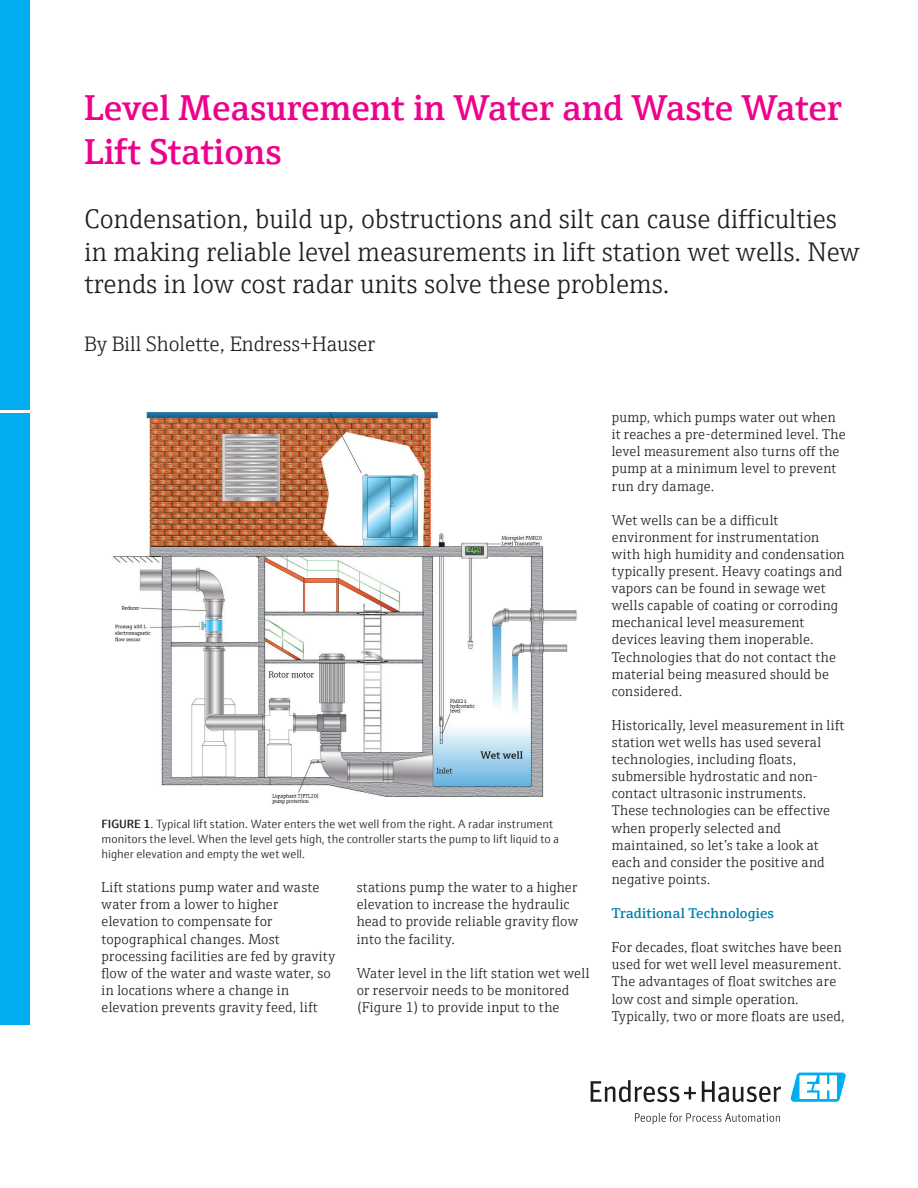
<style>
.page{position:relative;width:918px;height:1188px;background:#fff}
.page>*{position:absolute;margin:0;border:0;box-sizing:border-box;transform-origin:0 0}
.t1{font:600 36px/43.2px "E+H Serif";color:#ed028c}
.t2{font:300 27px/32.4px "E+H Serif";color:#231f20}
.t3{font:300 21px "E+H Serif";color:#231f20}
.t4{font:300 14.25px/17.1px "E+H Serif";letter-spacing:.015em;color:#231f20}
.t5{font:600 14.25px "E+H Serif";letter-spacing:.005em;color:#0081ad}
.t6{font:300 12px/15px "E+H Sans";color:#231f20}
.s1{font-weight:600}
</style>
<div class="page">
<div style="left:0;top:0;width:29px;height:1025px;background:#00aeef"></div>
<hr style="left:0;top:410px;width:32px;height:2px;background:#fff">
<svg style="left:591px;top:1080px;width:105px;height:22px"></svg>
<svg style="left:702px;top:1081px;width:79px;height:21px"></svg>
<svg style="left:635px;top:1113px;width:145px;height:11px"></svg>
<svg style="left:790px;top:1073px;width:56px;height:29px"></svg>
<img style="left:113px;top:412px;width:464px;height:393px">
<h1 class="t1" style="left:85px;top:84px;width:759px">Level Measurement in Water and Waste Water<br>Lift Stations</h1>
<h2 class="t2" style="left:85px;top:201px;width:777px">Condensation, build up, obstructions and silt can cause difficulties in making reliable level measurements in lift station wet wells. New trends in low cost radar units solve these problems.</h2>
<h3 class="t3" style="left:85px;top:328px;width:292px">By Bill Sholette, Endress+Hauser</h3>
<p class="t6" style="left:102px;top:816px;width:459px"><span class="s1">FIGURE 1</span>. Typical lift station. Water enters the wet well from the right. A radar instrument monitors the level. When the level gets high, the controller starts the pump to lift liquid to a higher elevation and empty the wet well.</p>
<p class="t4" style="left:102px;top:878px;width:235px">Lift stations pump water and waste water from a lower to higher elevation to compensate for topographical changes. Most processing facilities are fed by gravity flow of the water and waste water, so in locations where a change in elevation prevents gravity feed, lift</p>
<p class="t4" style="left:357px;top:878px;width:223px">stations pump the water to a higher elevation to increase the hydraulic head to provide reliable gravity flow into the facility.</p>
<p class="t4" style="left:357px;top:963px;width:234px">Water level in the lift station wet well or reservoir needs to be monitored (Figure 1) to provide input to the</p>
<p class="t4" style="left:612px;top:408px;width:235px">pump, which pumps water out when it reaches a pre-determined level. The level measurement also turns off the pump at a minimum level to prevent run dry damage.</p>
<p class="t4" style="left:612px;top:510px;width:234px">Wet wells can be a difficult environment for instrumentation with high humidity and condensation typically present. Heavy coatings and vapors can be found in sewage wet wells capable of coating or corroding mechanical level measurement devices leaving them inoperable.<br>Technologies that do not contact the material being measured should be considered.</p>
<p class="t4" style="left:612px;top:716px;width:234px">Historically, level measurement in lift station wet wells has used several technologies, including floats, submersible hydrostatic and non&shy;contact ultrasonic instruments.<br>These technologies can be effective when properly selected and maintained, so let’s take a look at each and consider the positive and negative points.</p>
<p class="t5" style="left:612px;top:902px;width:164px">Traditional Technologies</p>
<p class="t4" style="left:612px;top:938px;width:234px">For decades, float switches have been used for wet well level measurement.<br>The advantages of float switches are low cost and simple operation.<br>Typically, two or more floats are used,</p>
</div>
